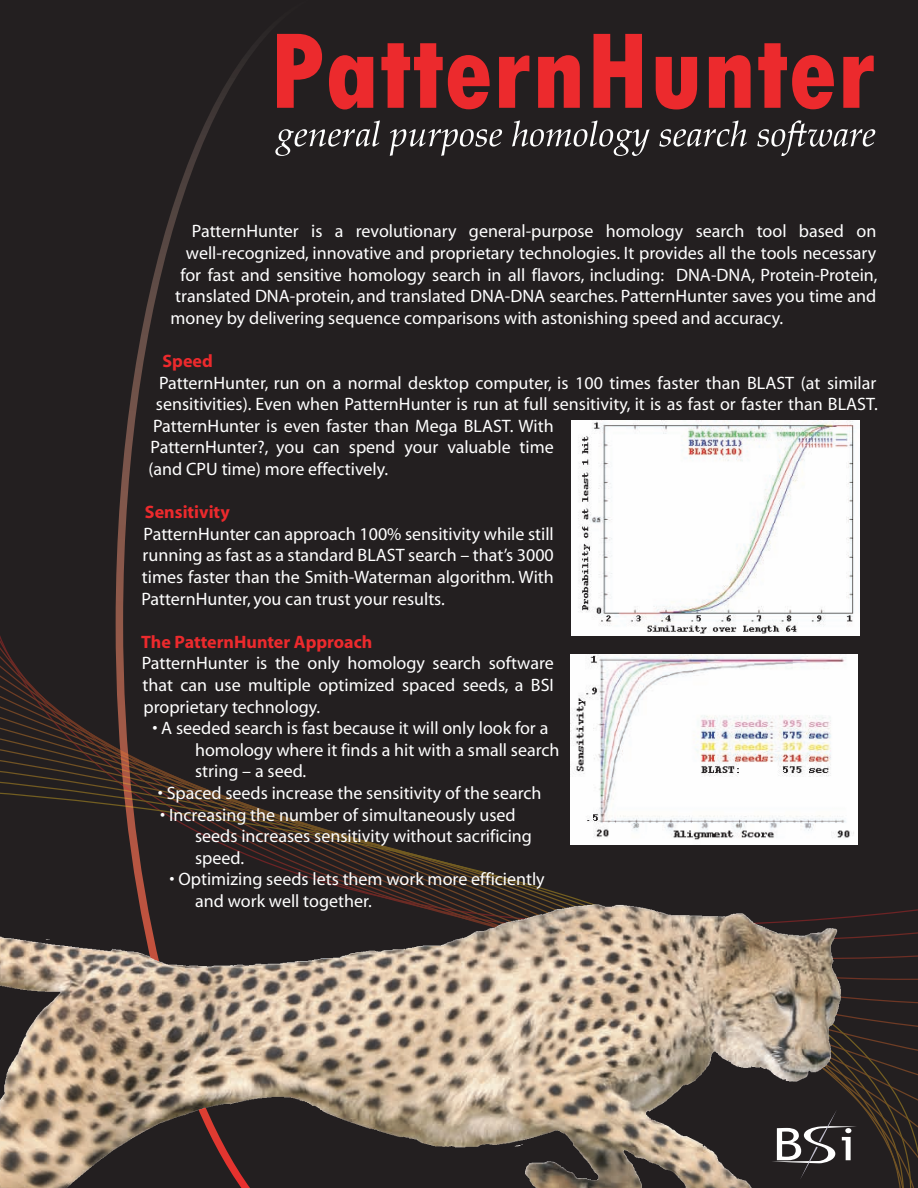
<style>
.page{position:relative;width:918px;height:1188px;background:#231f20}
.page>*{position:absolute;margin:0;border:0;box-sizing:border-box;transform-origin:0 0}
.t1{font:44.7px "Trebuchet MS";color:#fff;scale:1.2 1}
.t2{font:18px/21.6px "Myriad";color:#fff}
.t3{font:700 18px "Myriad";color:#ec2a2d}
.s1{font-weight:700;color:#ec2a2d}
.s2{font-size:44.55px}
</style>
<div class="page">
<svg style="left:123px;top:33px;width:586px;height:585px"></svg>
<svg style="left:277px;top:34px;width:45px;height:74px"></svg>
<svg style="left:329px;top:55px;width:44px;height:54px"></svg>
<svg style="left:381px;top:43px;width:109px;height:66px"></svg>
<svg style="left:499px;top:56px;width:30px;height:52px"></svg>
<svg style="left:538px;top:55px;width:42px;height:53px"></svg>
<svg style="left:594px;top:34px;width:48px;height:74px"></svg>
<svg style="left:656px;top:57px;width:41px;height:52px"></svg>
<svg style="left:709px;top:55px;width:42px;height:53px"></svg>
<svg style="left:758px;top:43px;width:76px;height:66px"></svg>
<svg style="left:843px;top:56px;width:31px;height:52px"></svg>
<svg style="left:275px;top:120px;width:105px;height:36px"></svg>
<svg style="left:390px;top:129px;width:112px;height:27px"></svg>
<svg style="left:512px;top:120px;width:138px;height:36px"></svg>
<svg style="left:659px;top:120px;width:88px;height:27px"></svg>
<svg style="left:757px;top:120px;width:118px;height:36px"></svg>
<img style="left:571px;top:420px;width:289px;height:215px">
<img style="left:0;top:635px;width:918px;height:553px">
<p class="t2" style="left:192px;top:221px;width:686px">PatternHunter is a revolutionary general-purpose homology search tool based on</p>
<p class="t2" style="left:186px;top:243px;width:692px">well-recognized, innovative and proprietary technologies. It provides all the tools necessary</p>
<p class="t2" style="left:180px;top:265px;width:699px">for fast and sensitive homology search in all flavors, including: DNA-DNA, Protein-Protein,</p>
<p class="t2" style="left:175px;top:286px;width:703px">translated DNA-protein, and translated DNA-DNA searches. PatternHunter saves you time and</p>
<p class="t2" style="left:171px;top:308px;width:614px">money by delivering sequence comparisons with astonishing speed and accuracy.</p>
<p class="t3" style="left:163px;top:352px;width:52px">Speed</p>
<p class="t2" style="left:159px;top:373px;width:719px">PatternHunter, run on a normal desktop computer, is 100 times faster than BLAST (at similar</p>
<p class="t2" style="left:156px;top:394px;width:723px">sensitivities). Even when PatternHunter is run at full sensitivity, it is as fast or faster than BLAST.</p>
<p class="t2" style="left:153px;top:416px;width:402px">PatternHunter is even faster than Mega BLAST. With</p>
<p class="t2" style="left:151px;top:437px;width:405px">PatternHunter?, you can spend your valuable time</p>
<p class="t2" style="left:148px;top:459px;width:241px">(and CPU time) more effectively.</p>
<p class="t2" style="left:141px;top:502px;width:414px"><span class="s1">Sensitivity<br></span>PatternHunter can approach 100% sensitivity while still running as fast as a standard BLAST search – that’s 3000 times faster than the Smith-Waterman algorithm. With PatternHunter, you can trust your results.</p>
<p class="t2" style="left:141px;top:632px;width:414px"><span class="s1">The PatternHunter Approach<br></span>PatternHunter is the only homology search software that can use multiple optimized spaced seeds, a BSI proprietary technology.</p>
<p class="t2" style="left:195px;top:718px;width:366px;text-indent:-43px">• A seeded search is fast because it will only look for a homology where it finds a hit with a small search string – a seed.</p>
<p class="t2" style="left:158px;top:783px;width:385px">• Spaced seeds increase the sensitivity of the search</p>
<p class="t2" style="left:195px;top:805px;width:338px;text-indent:-35px">• Increasing the number of simultaneously used seeds increases sensitivity without sacrificing speed.</p>
<p class="t2" style="left:195px;top:869px;width:351px;text-indent:-26px">• Optimizing seeds lets them work more efficiently and work well together.</p>
<p class="t1" style="left:773px;top:1118px;width:70px">B <span class="s2">i</span></p>
</div>
